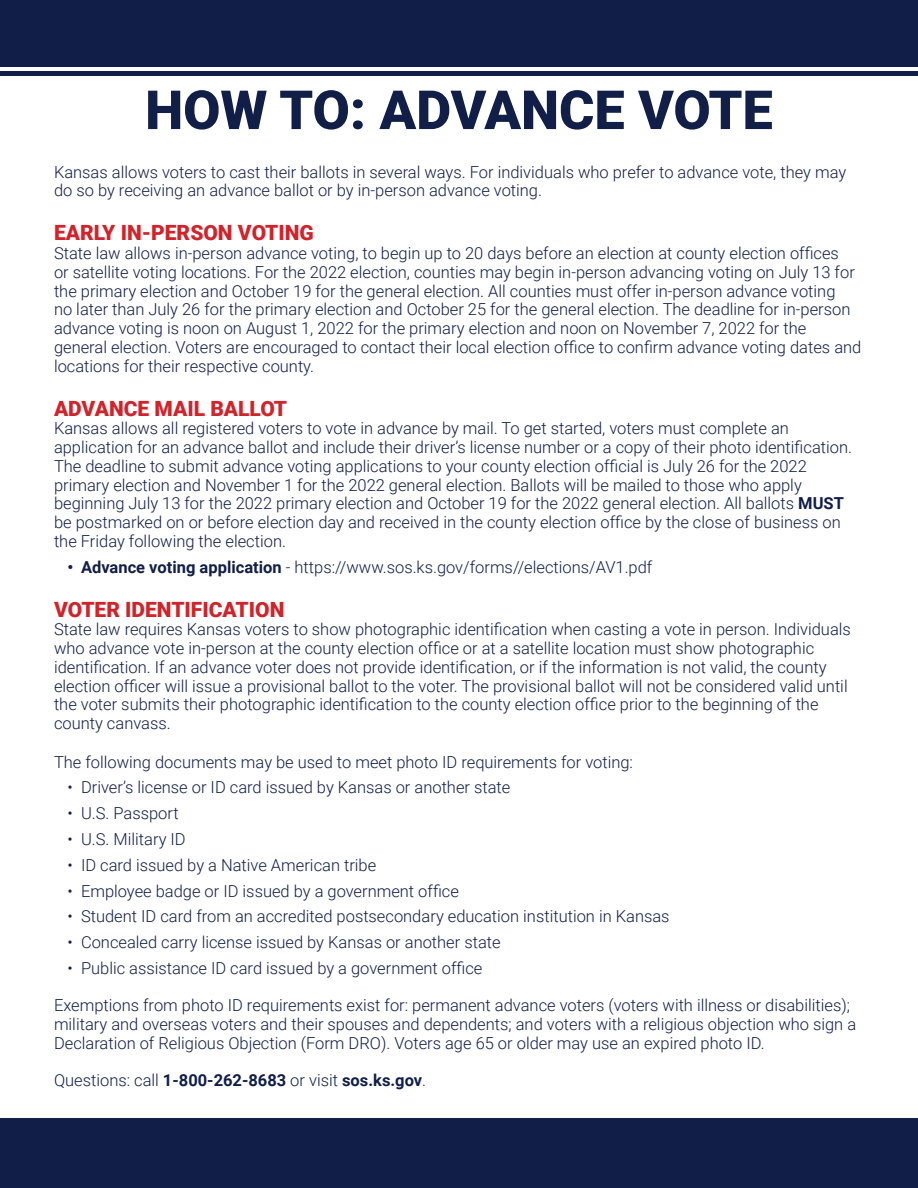
<style>
.page{position:relative;width:918px;height:1188px;background:#fff}
.page>*{position:absolute;margin:0;border:0;box-sizing:border-box;transform-origin:0 0}
.t1{font:900 54px "Roboto";color:#111e47}
.t2{font:900 21px "Roboto";color:#d1232a}
.t3{font:300 16.5px/18.8px "Roboto";color:#111e47}
.t4{font:700 16.5px "Roboto";color:#111e47}
.s1{font-weight:700}
.s2{font-weight:300}
</style>
<div class="page">
<div style="left:0;top:0;width:918px;height:67px;background:#111e47"></div>
<div style="left:0;top:71px;width:918px;height:5px;background:#111e47"></div>
<div style="left:0;top:1119px;width:918px;height:69px;background:#111e47"></div>
<p class="t1" style="left:145px;top:72px;width:629px">HOW TO: ADVANCE VOTE</p>
<p class="t3" style="left:54px;top:162px;width:794px">Kansas allows voters to cast their ballots in several ways. For individuals who prefer to advance vote, they may do so by receiving an advance ballot or by in-person advance voting.</p>
<p class="t2" style="left:54px;top:218px;width:261px">EARLY IN-PERSON VOTING</p>
<p class="t3" style="left:54px;top:243px;width:809px">State law allows in-person advance voting, to begin up to 20 days before an election at county election offices<br>or satellite voting locations. For the 2022 election, counties may begin in-person advancing voting on July 13 for the primary election and October 19 for the general election. All counties must offer in-person advance voting<br>no later than July 26 for the primary election and October 25 for the general election. The deadline for in-person advance voting is noon on August 1, 2022 for the primary election and noon on November 7, 2022 for the general election. Voters are encouraged to contact their local election office to confirm advance voting dates and locations for their respective county.</p>
<p class="t2" style="left:54px;top:393px;width:235px">ADVANCE MAIL BALLOT</p>
<p class="t3" style="left:54px;top:418px;width:800px">Kansas allows all registered voters to vote in advance by mail. To get started, voters must complete an application for an advance ballot and include their driver’s license number or a copy of their photo identification.<br>The deadline to submit advance voting applications to your county election official is July 26 for the 2022 primary election and November 1 for the 2022 general election. Ballots will be mailed to those who apply beginning July 13 for the 2022 primary election and October 19 for the 2022 general election. All ballots <span class="s1">MUST </span>be postmarked on or before election day and received in the county election office by the close of business on the Friday following the election.</p>
<p class="t3" style="left:68px;top:557px;width:586px"><span class="s1">• Advance voting application</span> - https://www.sos.ks.gov/forms//elections/AV1.pdf</p>
<p class="t2" style="left:54px;top:594px;width:232px">VOTER IDENTIFICATION</p>
<p class="t3" style="left:54px;top:619px;width:798px">State law requires Kansas voters to show photographic identification when casting a vote in person. Individuals who advance vote in-person at the county election office or at a satellite location must show photographic identification. If an advance voter does not provide identification, or if the information is not valid, the county election officer will issue a provisional ballot to the voter. The provisional ballot will not be considered valid until the voter submits their photographic identification to the county election office prior to the beginning of the county canvass.</p>
<p class="t3" style="left:54px;top:752px;width:581px">The following documents may be used to meet photo ID requirements for voting:</p>
<p class="t3" style="left:68px;top:778px;width:444px">• Driver’s license or ID card issued by Kansas or another state</p>
<p class="t3" style="left:68px;top:803px;width:113px">• U.S. Passport</p>
<p class="t3" style="left:68px;top:829px;width:120px">• U.S. Military ID</p>
<p class="t3" style="left:68px;top:855px;width:310px">• ID card issued by a Native American tribe</p>
<p class="t3" style="left:68px;top:881px;width:393px">• Employee badge or ID issued by a government office</p>
<p class="t3" style="left:68px;top:907px;width:604px">• Student ID card from an accredited postsecondary education institution in Kansas</p>
<p class="t3" style="left:68px;top:932px;width:435px">• Concealed carry license issued by Kansas or another state</p>
<p class="t3" style="left:68px;top:958px;width:417px">• Public assistance ID card issued by a government office</p>
<p class="t3" style="left:54px;top:996px;width:804px">Exemptions from photo ID requirements exist for: permanent advance voters (voters with illness or disabilities); military and overseas voters and their spouses and dependents; and voters with a religious objection who sign a<br>Declaration of Religious Objection (Form DRO). Voters age 65 or older may use an expired photo ID.</p>
<p class="t4" style="left:54px;top:1069px;width:374px"><span class="s2">Questions: call</span> 1-800-262-8683 <span class="s2">or visit</span> sos.ks.gov<span class="s2">.</span></p>
</div>
